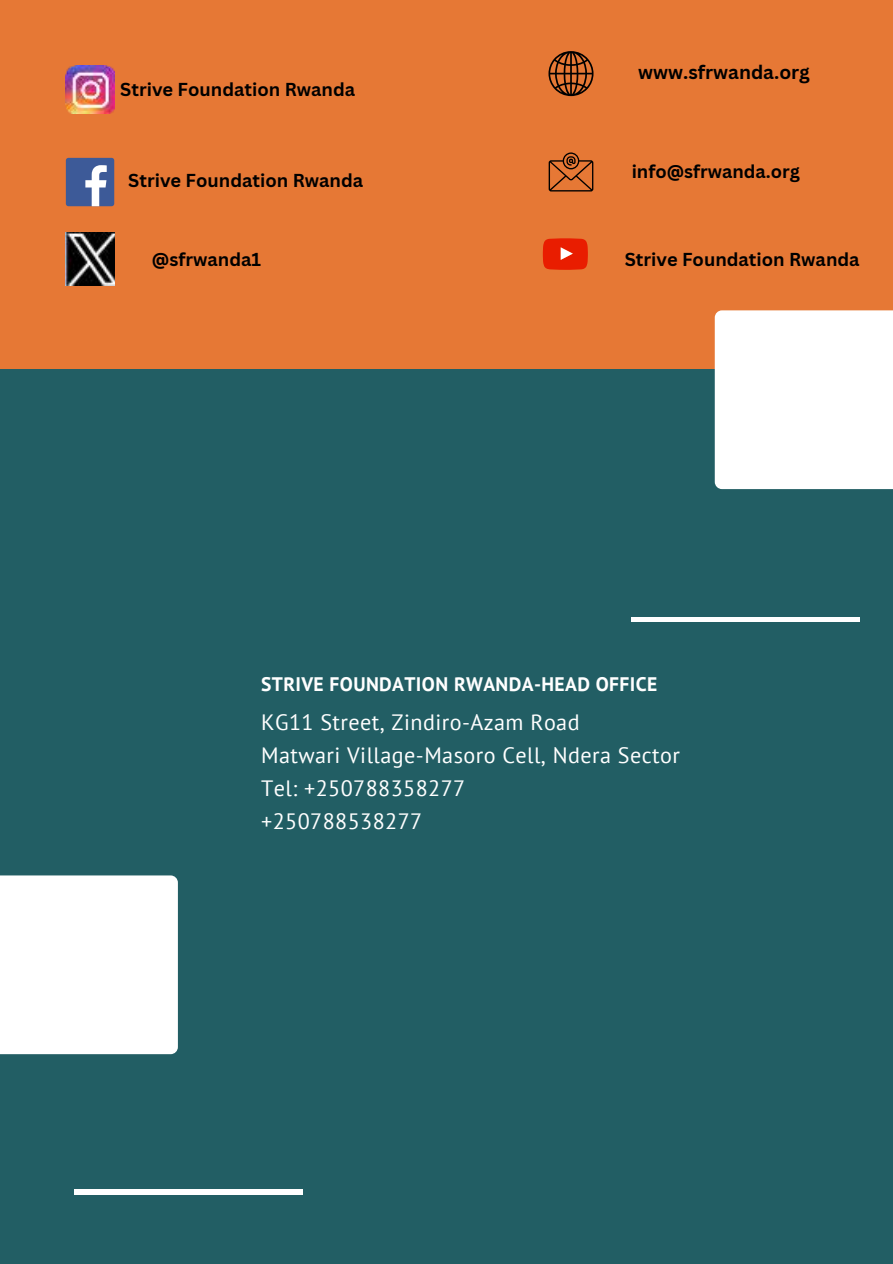
<style>
.page{position:relative;width:893px;height:1264px;background:#fff}
.page>*{position:absolute;margin:0;border:0;box-sizing:border-box;transform-origin:0 0}
.t1{font:22.2px/33.2px "PT Sans";letter-spacing:.02em;color:#fff}
.t2{font:700 19.5px "PT Sans";letter-spacing:.02em;color:#fff}
.t3{font:700 19.05px "Canva Sans";color:#000}
.t4{font:700 18.15px "Canva Sans";color:#000}
</style>
<div class="page">
<div style="left:0;top:0;width:892px;height:1263px;background:#225e64"></div>
<div style="left:0;top:0;width:892px;height:368px;background:#e67835"></div>
<div style="left:74px;top:1189px;width:229px;height:5px;background:#fff"></div>
<hr style="left:631px;top:617px;width:229px;height:4px;background:#fff">
<img style="left:66px;top:65px;width:48px;height:49px">
<div style="left:66px;top:158px;width:48px;height:48px;background:#3d5a98;border-radius:3px"></div>
<svg style="left:85px;top:165px;width:22px;height:41px"></svg>
<img style="left:66px;top:232px;width:48px;height:53px">
<svg style="left:548px;top:51px;width:45px;height:45px"></svg>
<svg style="left:548px;top:152px;width:45px;height:39px"></svg>
<svg style="left:543px;top:238px;width:45px;height:32px"></svg>
<div style="left:714px;top:310px;width:178px;height:179px;background:#fff"></div>
<div style="left:0;top:875px;width:178px;height:179px;background:#fff"></div>
<p class="t4" style="left:120px;top:79px;width:236px">Strive Foundation Rwanda</p>
<p class="t4" style="left:128px;top:170px;width:236px">Strive Foundation Rwanda</p>
<p class="t4" style="left:152px;top:248px;width:111px">@sfrwanda1</p>
<p class="t3" style="left:638px;top:61px;width:173px">www.sfrwanda.org</p>
<p class="t4" style="left:631px;top:161px;width:170px">info@sfrwanda.org</p>
<p class="t4" style="left:624px;top:248px;width:236px">Strive Foundation Rwanda</p>
<p class="t2" style="left:261px;top:671px;width:398px">STRIVE FOUNDATION RWANDA-HEAD OFFICE</p>
<p class="t1" style="left:261px;top:705px;width:420px">KG11 Street, Zindiro-Azam Road<br>Matwari Village-Masoro Cell, Ndera Sector<br>Tel: +250788358277<br>+250788538277</p>
</div>
